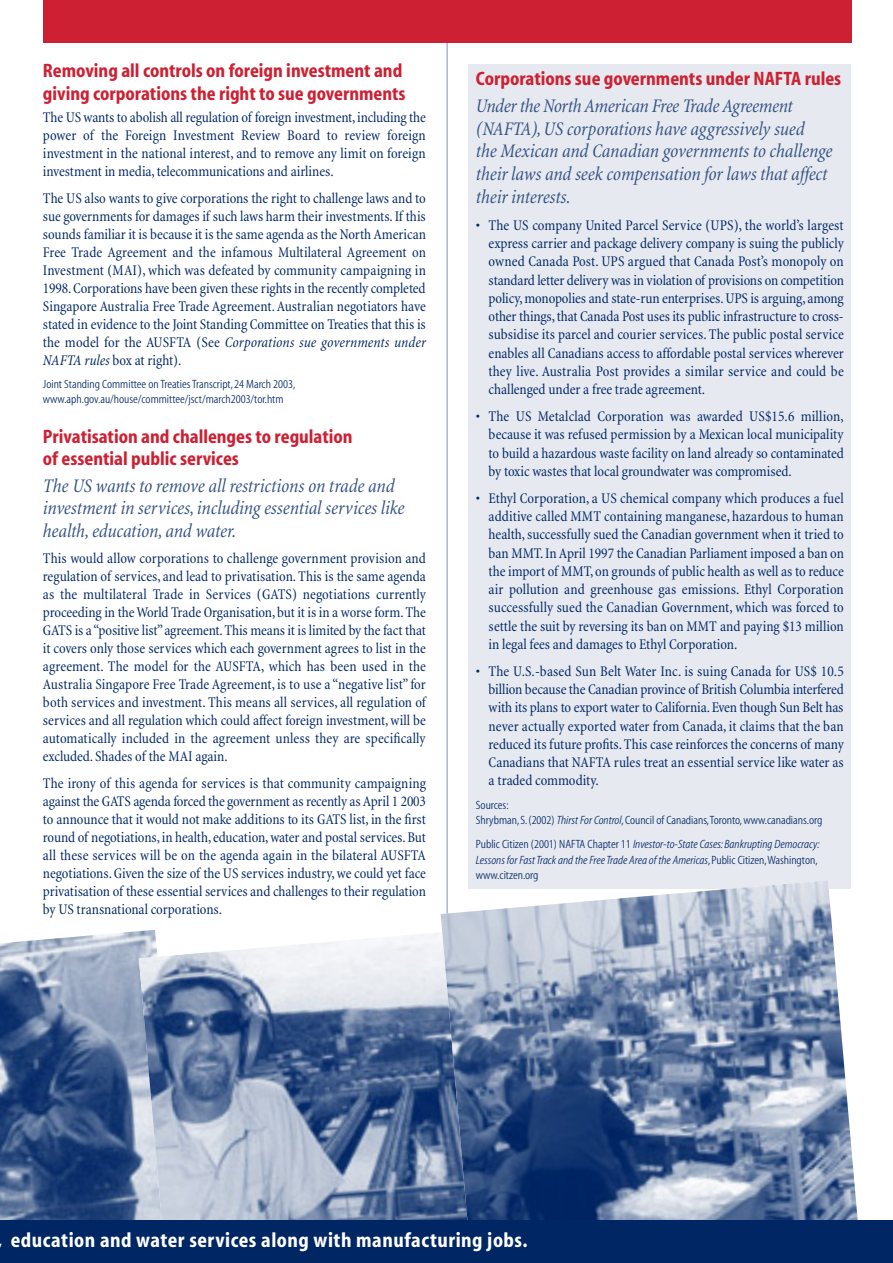
<style>
.page{position:relative;width:893px;height:1263px;background:#fff}
.page>*{position:absolute;margin:0;border:0;box-sizing:border-box;transform-origin:0 0}
.t1{font:21px "Myriad MM 700 400";letter-spacing:.025em;color:#fff}
.t2{font:italic condensed 19.5px/22.8px "Minion";letter-spacing:-.01em;color:#335283}
.t3{font:19.5px/22.5px "Myriad MM 700 400";color:#cd2133}
.t4{font:condensed 15px/18px "Minion";color:#002664;text-align:justify}
.t5{font:12px/15px "Myriad MM 300 400";color:#002664}
.t6{font:12px/15.3px "Myriad MM It 300 400";color:#002664}
.s1{font-style:italic}
.s2{font-family:"Myriad MM It 300 400"}
.s3{font-family:"Myriad MM 300 400"}
</style>
<div class="page">
<hr style="left:447px;top:43px;width:1px;height:1177px;background:#8093b2">
<div style="left:468px;top:64px;width:383px;height:825px;background:#e6e9ef"></div>
<div style="left:43px;top:0;width:808px;height:43px;background:#cd2133"></div>
<img style="left:0;top:930px;width:155px;height:290px">
<img style="left:139px;top:931px;width:301px;height:289px">
<img style="left:440px;top:880px;width:418px;height:340px">
<div style="left:0;top:1220px;width:892px;height:43px;background:#002664"></div>
<h2 class="t3" style="left:43px;top:61px;width:364px">Removing all controls on foreign investment and giving corporations the right to sue governments</h2>
<p class="t4" style="left:43px;top:110px;width:384px">The US wants to abolish all regulation of foreign investment, including the power of the Foreign Investment Review Board to review foreign investment in the national interest, and to remove any limit on foreign investment in media, telecommunications and airlines.</p>
<p class="t4" style="left:43px;top:190px;width:384px">The US also wants to give corporations the right to challenge laws and to sue governments for damages if such laws harm their investments. If this sounds familiar it is because it is the same agenda as the North American Free Trade Agreement and the infamous Multilateral Agreement on Investment (MAI), which was defeated by community campaigning in 1998. Corporations have been given these rights in the recently completed Singapore Australia Free Trade Agreement. Australian negotiators have stated in evidence to the Joint Standing Committee on Treaties that this is the model for the AUSFTA (See <span class="s1">Corporations sue governments under NAFTA rules</span> box at right).</p>
<p class="t5" style="left:43px;top:378px;width:254px">Joint Standing Committee on Treaties Transcript,24 March 2003, www.aph.gov.au/house/committee/jsct/march2003/tor.htm</p>
<h2 class="t3" style="left:43px;top:427px;width:311px">Privatisation and challenges to regulation of essential public services</h2>
<h2 class="t2" style="left:43px;top:476px;width:363px">The US wants to remove all restrictions on trade and investment in services, including essential services like health, education, and water.</h2>
<p class="t4" style="left:43px;top:551px;width:384px">This would allow corporations to challenge government provision and regulation of services, and lead to privatisation. This is the same agenda as the multilateral Trade in Services (GATS) negotiations currently proceeding in the World Trade Organisation, but it is in a worse form. The GATS is a “positive list”agreement. This means it is limited by the fact that it covers only those services which each government agrees to list in the agreement. The model for the AUSFTA, which has been used in the Australia Singapore Free Trade Agreement, is to use a “negative list” for both services and investment. This means all services, all regulation of services and all regulation which could affect foreign investment, will be automatically included in the agreement unless they are specifically excluded. Shades of the MAI again.</p>
<p class="t4" style="left:43px;top:775px;width:384px">The irony of this agenda for services is that community campaigning against the GATS agenda forced the government as recently as April 1 2003 to announce that it would not make additions to its GATS list, in the first round of negotiations, in health, education, water and postal services. But all these services will be on the agenda again in the bilateral AUSFTA negotiations. Given the size of the US services industry, we could yet face privatisation of these essential services and challenges to their regulation by US transnational corporations.</p>
<h2 class="t3" style="left:476px;top:69px;width:367px">Corporations sue governments under NAFTA rules</h2>
<h2 class="t2" style="left:476px;top:96px;width:358px">Under the North American Free Trade Agreement (NAFTA), US corporations have aggressively sued<br>the Mexican and Canadian governments to challenge their laws and seek compensation for laws that affect their interests.</h2>
<p class="t4" style="left:488px;top:217px;width:357px;text-indent:-13px">• The US company United Parcel Service (UPS), the world’s largest express carrier and package delivery company is suing the publicly owned Canada Post. UPS argued that Canada Post’s monopoly on standard letter delivery was in violation of provisions on competition policy, monopolies and state-run enterprises. UPS is arguing, among other things, that Canada Post uses its public infrastructure to cross&shy;subsidise its parcel and courier services. The public postal service enables all Canadians access to affordable postal services wherever they live. Australia Post provides a similar service and could be challenged under a free trade agreement.</p>
<p class="t4" style="left:488px;top:409px;width:357px;text-indent:-13px">• The US Metalclad Corporation was awarded US$15.6 million, because it was refused permission by a Mexican local municipality to build a hazardous waste facility on land already so contaminated by toxic wastes that local groundwater was compromised.</p>
<p class="t4" style="left:488px;top:490px;width:357px;text-indent:-13px">• Ethyl Corporation, a US chemical company which produces a fuel additive called MMT containing manganese, hazardous to human health, successfully sued the Canadian government when it tried to ban MMT. In April 1997 the Canadian Parliament imposed a ban on the import of MMT, on grounds of public health as well as to reduce air pollution and greenhouse gas emissions. Ethyl Corporation successfully sued the Canadian Government, which was forced to settle the suit by reversing its ban on MMT and paying $13 million in legal fees and damages to Ethyl Corporation.</p>
<p class="t4" style="left:488px;top:663px;width:357px;text-indent:-13px">• The U.S.-based Sun Belt Water Inc. is suing Canada for US$ 10.5 billion because the Canadian province of British Columbia interfered with its plans to export water to California. Even though Sun Belt has never actually exported water from Canada, it claims that the ban reduced its future profits. This case reinforces the concerns of many Canadians that NAFTA rules treat an essential service like water as a traded commodity.</p>
<p class="t5" style="left:476px;top:799px;width:348px">Sources:<br>Shrybman,S.(2002) <span class="s2">Thirst For Control</span>,Council of Canadians,Toronto,www.canadians.org</p>
<p class="t6" style="left:476px;top:838px;width:345px"><span class="s3">Public Citizen (2001) NAFTA Chapter 11</span> Investor-to-State Cases: Bankrupting Democracy:<br>Lessons for Fast Track and the Free Trade Area of the Americas<span class="s3">,Public Citizen,Washington,</span></p>
<p class="t5" style="left:476px;top:868px;width:64px">www.citzen.org</p>
<h1 class="t1" style="left:-2px;top:1232px;width:531px">, education and water services along with manufacturing jobs.</h1>
</div>
